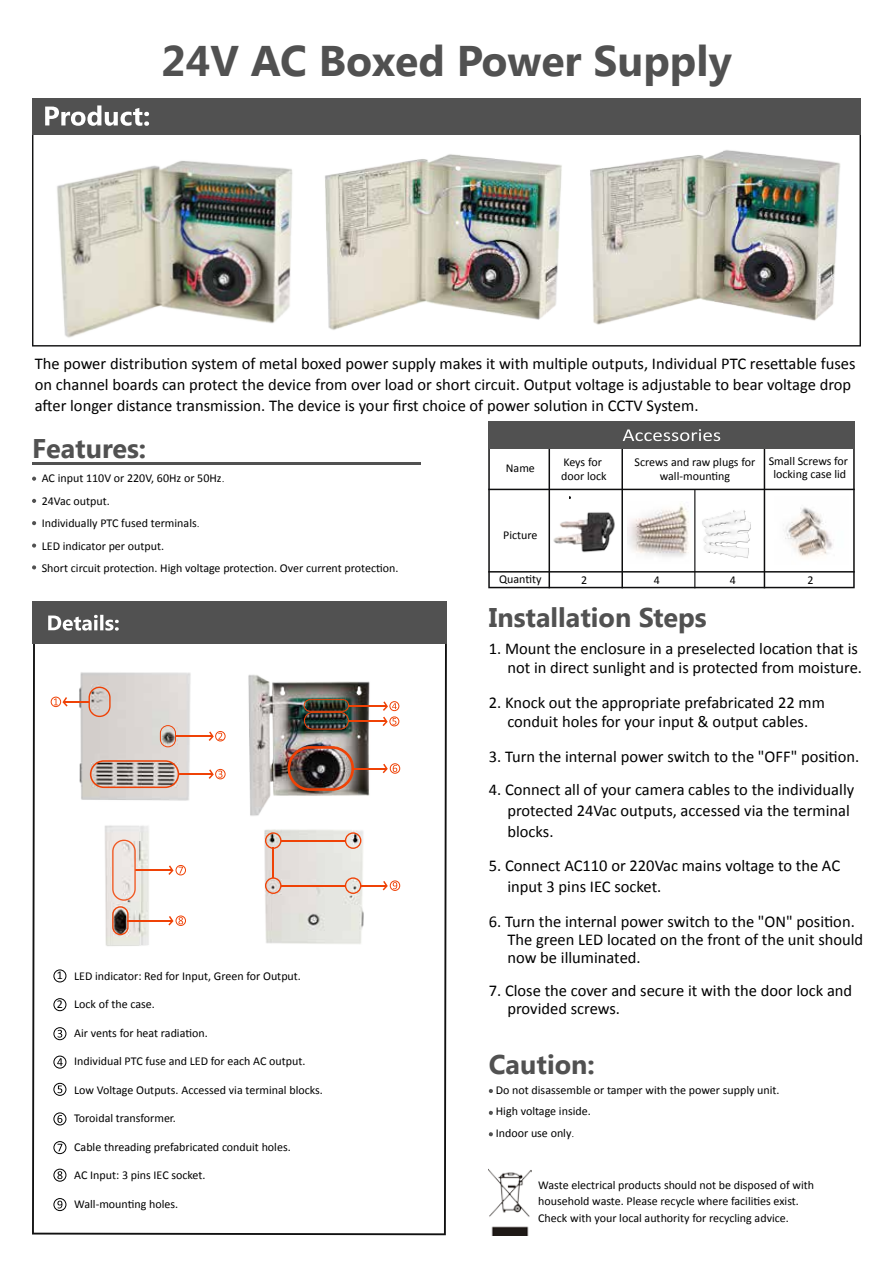
<style>
.page{position:relative;width:893px;height:1263px;background:#fff}
.page>*{position:absolute;margin:0;border:0;box-sizing:border-box;transform-origin:0 0}
.t1{font:700 42.75px "Khmer UI";color:#515151}
.t2{font:700 27px "Khmer UI";color:#515151}
.t3{font:16.5px/21px "Calibri";color:#000}
.t4{font:12px/22.5px "Calibri";color:#000}
.s1{font-family:"Adobe Song Std";font-weight:300}
</style>
<div class="page">
<svg style="left:32px;top:477px;width:4px;height:4px"></svg>
<svg style="left:32px;top:499px;width:4px;height:4px"></svg>
<svg style="left:32px;top:521px;width:4px;height:4px"></svg>
<svg style="left:32px;top:543px;width:4px;height:5px"></svg>
<svg style="left:32px;top:565px;width:4px;height:5px"></svg>
<hr style="left:32px;top:462px;width:388px;height:2px;background:#515151">
<svg style="left:32px;top:134px;width:829px;height:212px"></svg>
<div style="left:32px;top:98px;width:829px;height:36px;background:#515151"></div>
<svg style="left:45px;top:105px;width:104px;height:21px"></svg>
<svg style="left:488px;top:449px;width:367px;height:139px"></svg>
<hr style="left:488px;top:571px;width:367px;height:2px;background:#0e0e0f">
<hr style="left:488px;top:489px;width:367px;height:1px;background:#0e0e0f">
<hr style="left:764px;top:421px;width:1px;height:167px;background:#0e0e0f">
<hr style="left:694px;top:489px;width:1px;height:99px;background:#0e0e0f">
<hr style="left:621px;top:421px;width:2px;height:167px;background:#0e0e0f">
<hr style="left:548px;top:421px;width:2px;height:167px;background:#0e0e0f">
<div style="left:488px;top:421px;width:367px;height:28px;background:#515151"></div>
<svg style="left:623px;top:429px;width:97px;height:12px"></svg>
<img style="left:628px;top:502px;width:64px;height:61px">
<img style="left:694px;top:504px;width:64px;height:57px">
<img style="left:775px;top:496px;width:73px;height:69px">
<img style="left:47px;top:149px;width:262px;height:195px">
<img style="left:314px;top:145px;width:259px;height:192px">
<img style="left:577px;top:142px;width:280px;height:187px">
<svg style="left:32px;top:644px;width:415px;height:591px"></svg>
<img style="left:237px;top:668px;width:144px;height:153px">
<img style="left:65px;top:659px;width:139px;height:155px">
<div style="left:215px;top:731px;width:10px;height:10px;border:1px solid #ef4206;border-radius:50%"></div>
<div style="left:215px;top:769px;width:10px;height:10px;border:1px solid #ef4206;border-radius:50%"></div>
<svg style="left:304px;top:699px;width:45px;height:31px"></svg>
<img style="left:288px;top:746px;width:66px;height:45px">
<div style="left:390px;top:763px;width:10px;height:10px;border:1px solid #ef4206;border-radius:50%"></div>
<div style="left:390px;top:701px;width:9px;height:10px;border:1px solid #ef4206;border-radius:50%"></div>
<div style="left:390px;top:716px;width:9px;height:10px;border:1px solid #ef4206;border-radius:50%"></div>
<svg style="left:160px;top:725px;width:16px;height:22px"></svg>
<hr style="left:175px;top:735px;width:37px;height:2px;background:#ef4206">
<hr style="left:178px;top:773px;width:34px;height:2px;background:#ef4206">
<svg style="left:90px;top:760px;width:89px;height:28px"></svg>
<div style="left:51px;top:697px;width:10px;height:10px;border:1px solid #ef4206;border-radius:50%"></div>
<svg style="left:54px;top:687px;width:57px;height:30px"></svg>
<svg style="left:209px;top:731px;width:14px;height:10px"></svg>
<hr style="left:348px;top:705px;width:38px;height:2px;background:#ef4206">
<svg style="left:383px;top:701px;width:14px;height:10px"></svg>
<hr style="left:348px;top:721px;width:38px;height:1px;background:#ef4206">
<svg style="left:383px;top:717px;width:13px;height:9px"></svg>
<div style="left:390px;top:880px;width:10px;height:11px;border:1px solid #ef4206;border-radius:50%"></div>
<img style="left:247px;top:810px;width:134px;height:153px">
<hr style="left:281px;top:840px;width:64px;height:1px;background:#ef4206">
<hr style="left:281px;top:885px;width:64px;height:1px;background:#ef4206">
<hr style="left:273px;top:847px;width:1px;height:31px;background:#ef4206">
<svg style="left:265px;top:832px;width:17px;height:17px"></svg>
<svg style="left:265px;top:877px;width:17px;height:17px"></svg>
<svg style="left:345px;top:832px;width:16px;height:17px"></svg>
<svg style="left:345px;top:877px;width:52px;height:17px"></svg>
<hr style="left:353px;top:768px;width:33px;height:1px;background:#ef4206">
<svg style="left:383px;top:764px;width:14px;height:9px"></svg>
<svg style="left:209px;top:769px;width:14px;height:10px"></svg>
<img style="left:87px;top:816px;width:77px;height:139px">
<svg style="left:179px;top:867px;width:4px;height:6px"></svg>
<div style="left:176px;top:865px;width:10px;height:10px;border:1px solid #ef4206;border-radius:50%"></div>
<div style="left:176px;top:916px;width:10px;height:10px;border:1px solid #ef4206;border-radius:50%"></div>
<hr style="left:135px;top:869px;width:37px;height:2px;background:#ef4206">
<hr style="left:127px;top:920px;width:45px;height:1px;background:#ef4206">
<svg style="left:112px;top:840px;width:24px;height:95px"></svg>
<svg style="left:168px;top:865px;width:5px;height:10px"></svg>
<svg style="left:168px;top:916px;width:15px;height:9px"></svg>
<div style="left:32px;top:601px;width:415px;height:43px;background:#515151"></div>
<svg style="left:48px;top:615px;width:50px;height:15px"></svg>
<hr style="left:100px;top:615px;width:3px;height:15px;background:#fff">
<svg style="left:105px;top:620px;width:14px;height:11px"></svg>
<svg style="left:489px;top:1089px;width:4px;height:4px"></svg>
<svg style="left:488px;top:1110px;width:5px;height:5px"></svg>
<svg style="left:488px;top:1132px;width:5px;height:4px"></svg>
<img style="left:489px;top:1170px;width:43px;height:65px">
<h1 class="t1" style="left:161px;top:37px;width:572px">24V AC Boxed Power Supply</h1>
<p class="t3" style="left:35px;top:353px;width:822px">The power distribution system of metal boxed power supply makes it with multiple outputs, Individual PTC resettable fuses on channel boards can protect the device from over load or short circuit. Output voltage is adjustable to bear voltage drop after longer distance transmission. The device is your first choice of power solution in CCTV System.</p>
<h2 class="t2" style="left:32px;top:433px;width:116px">Features:</h2>
<p class="t4" style="left:42px;top:467px;width:358px">AC input 110V or 220V, 60Hz or 50Hz<span class="s1">.<br></span>24Vac output.<br>Individually PTC fused terminals<span class="s1">.<br></span>LED indicator per output.<br>Short circuit protection. High voltage protection. Over current protection.</p>
<p class="t4" style="left:57px;top:964px;width:8px">1</p>
<p class="t4" style="left:57px;top:992px;width:8px">2</p>
<p class="t4" style="left:74px;top:964px;width:228px">LED indicator: Red for Input, Green for Output.</p>
<p class="t4" style="left:74px;top:993px;width:82px">Lock of the case.</p>
<p class="t4" style="left:74px;top:1021px;width:135px">Air vents for heat radiation.</p>
<p class="t4" style="left:74px;top:1050px;width:233px">Individual PTC fuse and LED for each AC output.</p>
<p class="t4" style="left:74px;top:1078px;width:250px">Low Voltage Outputs. Accessed via terminal blocks.</p>
<p class="t4" style="left:74px;top:1107px;width:103px">Toroidal transformer.</p>
<p class="t4" style="left:74px;top:1135px;width:218px">Cable threading prefabricated conduit holes.</p>
<p class="t4" style="left:74px;top:1164px;width:133px">AC Input: 3 pins IEC socket.</p>
<p class="t4" style="left:74px;top:1192px;width:106px">Wall-mounting holes.</p>
<p class="t4" style="left:506px;top:456px;width:31px">Name</p>
<p class="t4" style="left:561px;top:455px;width:47px;line-height:13.5px">Keys for door lock</p>
<p class="t4" style="left:635px;top:455px;width:122px;line-height:13.5px;text-align:center">Screws and raw plugs for wall-mounting</p>
<p class="t4" style="left:769px;top:454px;width:81px;line-height:13.5px;text-align:center">Small Screws for locking case lid</p>
<p class="t4" style="left:503px;top:524px;width:36px">Picture</p>
<p class="t4" style="left:499px;top:568px;width:44px">Quantity</p>
<p class="t4" style="left:581px;top:569px;width:8px">2</p>
<p class="t4" style="left:654px;top:569px;width:8px">4</p>
<p class="t4" style="left:730px;top:569px;width:8px">4</p>
<p class="t4" style="left:807px;top:569px;width:8px">2</p>
<h2 class="t2" style="left:489px;top:602px;width:219px">Installation Steps</h2>
<p class="t3" style="left:489px;top:638px;width:375px;line-height:19.5px;text-align:right">1. Mount the enclosure in a preselected location that is not in direct sunlight and is protected from moisture.</p>
<p class="t3" style="left:489px;top:692px;width:338px;line-height:19.5px;text-align:center">2. Knock out the appropriate prefabricated 22 mm conduit holes for your input &amp; output cables.</p>
<p class="t3" style="left:489px;top:746px;width:372px">3. Turn the internal power switch to the "OFF" position.</p>
<p class="t3" style="left:507px;top:779px;width:348px;text-indent:-19px">4. Connect all of your camera cables to the individually protected 24Vac outputs, accessed via the terminal blocks.</p>
<p class="t3" style="left:507px;top:855px;width:334px;text-indent:-19px">5. Connect AC110 or 220Vac mains voltage to the AC input 3 pins IEC socket.</p>
<p class="t3" style="left:507px;top:912px;width:357px;line-height:18px;text-indent:-19px">6. Turn the internal power switch to the "ON" position.<br>The green LED located on the front of the unit should now be illuminated.</p>
<p class="t3" style="left:507px;top:981px;width:346px;line-height:18px;text-indent:-19px">7. Close the cover and secure it with the door lock and provided screws.</p>
<h2 class="t2" style="left:489px;top:1049px;width:108px">Caution:</h2>
<p class="t4" style="left:496px;top:1080px;width:285px;line-height:21.5px">Do not disassemble or tamper with the power supply unit.<br>High voltage inside.<br>Indoor use only<span class="s1">.</span></p>
<p class="t4" style="left:538px;top:1176px;width:277px;line-height:16.5px">Waste electrical products should not be disposed of with household waste. Please recycle where facilities exist.<br>Check with your local authority for recycling advice.</p>
</div>
